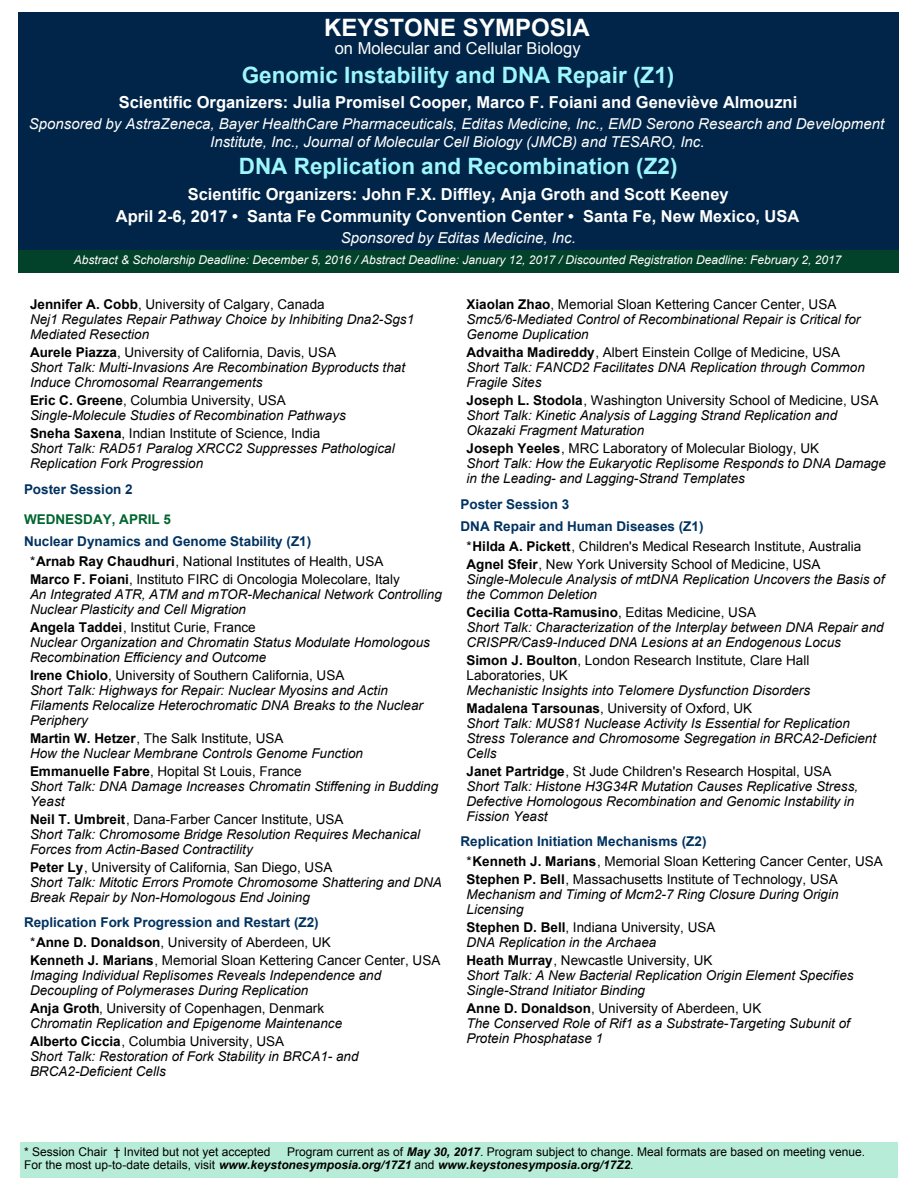
<style>
.page{position:relative;width:918px;height:1188px;background:#fff}
.page>*{position:absolute;margin:0;border:0;box-sizing:border-box;transform-origin:0 0}
.t1{font:700 24px "Arial";color:#fff}
.t2{font:700 22.5px "Arial";color:#9df7fd}
.t3{font:700 16.5px/22.5px "Arial";color:#fff;text-align:center}
.t4{font:16.5px "Arial";color:#fff}
.t5{font:italic 15px/18px "Arial";color:#fff;text-align:center}
.t6{font:italic 13.5px/15px "Arial";color:#000}
.t7{font:13.5px/18px "Arial";color:#000}
.t8{font:700 13.5px/19.5px "Arial";color:#003260}
.t9{font:700 13.5px "Arial";color:#00652e}
.t10{font:12px/13.5px "Arial";color:#000}
.t11{font:italic 12px "Arial";color:#fff}
.s1{font-weight:700;font-style:normal}
.s2{font-style:normal}
.s3{font-weight:400;color:#000}
.s4{color:#000}
.s5{font-weight:700}
.s6{font-weight:700;color:#003260}
.s7{font-weight:700;font-style:italic}
</style>
<div class="page">
<div style="left:20px;top:1142px;width:877px;height:36px;background:#b7ecd8"></div>
<div style="left:18px;top:12px;width:881px;height:238px;background:#012548"></div>
<div style="left:18px;top:250px;width:881px;height:23px;background:#02412a"></div>
<h1 class="t1" style="left:324px;top:19px;width:267px">KEYSTONE SYMPOSIA</h1>
<p class="t4" style="left:335px;top:42px;width:247px">on Molecular and Cellular Biology</p>
<h2 class="t2" style="left:242px;top:66px;width:434px">Genomic Instability and DNA Repair (Z1)</h2>
<p class="t3" style="left:119px;top:92px;width:680px">Scientific Organizers: Julia Promisel Cooper, Marco F. Foiani and Geneviève Almouzni</p>
<p class="t5" style="left:29px;top:116px;width:857px">Sponsored by AstraZeneca, Bayer HealthCare Pharmaceuticals, Editas Medicine, Inc., EMD Serono Research and Development<br>Institute, Inc., Journal of Molecular Cell Biology (JMCB) and TESARO, Inc.</p>
<h2 class="t2" style="left:239px;top:158px;width:440px">DNA Replication and Recombination (Z2)</h2>
<p class="t3" style="left:116px;top:184px;width:685px">Scientific Organizers: John F.X. Diffley, Anja Groth and Scott Keeney<br>April 2-6, 2017 • Santa Fe Community Convention Center • Santa Fe, New Mexico, USA</p>
<p class="t5" style="left:341px;top:230px;width:237px">Sponsored by Editas Medicine, Inc.</p>
<p class="t11" style="left:74px;top:255px;width:769px">Abstract &amp; Scholarship Deadline: December 5, 2016 / Abstract Deadline: January 12, 2017 / Discounted Registration Deadline: February 2, 2017</p>
<p class="t6" style="left:30px;top:298px;width:386px"><span class="s1">Jennifer A. Cobb</span><span class="s2">, University of Calgary, Canada<br></span>Nej1 Regulates Repair Pathway Choice by Inhibiting Dna2-Sgs1<br>Mediated Resection</p>
<p class="t6" style="left:30px;top:346px;width:377px"><span class="s1">Aurele Piazza</span><span class="s2">, University of California, Davis, USA<br></span>Short Talk: Multi-Invasions Are Recombination Byproducts that<br>Induce Chromosomal Rearrangements</p>
<p class="t6" style="left:30px;top:394px;width:317px"><span class="s1">Eric C. Greene</span><span class="s2">, Columbia University, USA<br></span>Single-Molecule Studies of Recombination Pathways</p>
<p class="t6" style="left:30px;top:427px;width:366px"><span class="s1">Sneha Saxena</span><span class="s2">, Indian Institute of Science, India<br></span>Short Talk: RAD51 Paralog XRCC2 Suppresses Pathological<br>Replication Fork Progression</p>
<p class="t8" style="left:24px;top:480px;width:110px">Poster Session 2</p>
<p class="t9" style="left:24px;top:514px;width:149px">WEDNESDAY, APRIL 5</p>
<p class="t8" style="left:30px;top:533px;width:355px;text-indent:-6px">Nuclear Dynamics and Genome Stability (Z1)<br><span class="s3">*</span><span class="s4">Arnab Ray Chaudhuri</span><span class="s3">, National Institutes of Health, USA</span></p>
<p class="t6" style="left:30px;top:572px;width:413px"><span class="s1">Marco F. Foiani</span><span class="s2">, Instituto FIRC di Oncologia Molecolare, Italy<br></span>An Integrated ATR, ATM and mTOR-Mechanical Network Controlling<br>Nuclear Plasticity and Cell Migration</p>
<p class="t6" style="left:30px;top:620px;width:401px"><span class="s1">Angela Taddei</span><span class="s2">, Institut Curie, France<br></span>Nuclear Organization and Chromatin Status Modulate Homologous<br>Recombination Efficiency and Outcome</p>
<p class="t6" style="left:30px;top:668px;width:395px"><span class="s1">Irene Chiolo</span><span class="s2">, University of Southern California, USA<br></span>Short Talk: Highways for Repair: Nuclear Myosins and Actin Filaments Relocalize Heterochromatic DNA Breaks to the Nuclear Periphery</p>
<p class="t6" style="left:30px;top:731px;width:335px"><span class="s1">Martin W. Hetzer</span><span class="s2">, The Salk Institute, USA<br></span>How the Nuclear Membrane Controls Genome Function</p>
<p class="t6" style="left:30px;top:764px;width:410px"><span class="s1">Emmanuelle Fabre</span><span class="s2">, Hopital St Louis, France<br></span>Short Talk: DNA Damage Increases Chromatin Stiffening in Budding<br>Yeast</p>
<p class="t6" style="left:30px;top:812px;width:392px"><span class="s1">Neil T. Umbreit</span><span class="s2">, Dana-Farber Cancer Institute, USA<br></span>Short Talk: Chromosome Bridge Resolution Requires Mechanical<br>Forces from Actin-Based Contractility</p>
<p class="t6" style="left:30px;top:860px;width:413px"><span class="s1">Peter Ly</span><span class="s2">, University of California, San Diego, USA<br></span>Short Talk: Mitotic Errors Promote Chromosome Shattering and DNA<br>Break Repair by Non-Homologous End Joining</p>
<p class="t8" style="left:30px;top:914px;width:302px;text-indent:-6px">Replication Fork Progression and Restart (Z2) <span class="s3">*</span><span class="s4">Anne D. Donaldson</span><span class="s3">, University of Aberdeen, UK</span></p>
<p class="t6" style="left:30px;top:953px;width:412px"><span class="s1">Kenneth J. Marians</span><span class="s2">, Memorial Sloan Kettering Cancer Center, USA<br></span>Imaging Individual Replisomes Reveals Independence and<br>Decoupling of Polymerases During Replication</p>
<p class="t6" style="left:30px;top:1001px;width:314px"><span class="s1">Anja Groth</span><span class="s2">, University of Copenhagen, Denmark<br></span>Chromatin Replication and Epigenome Maintenance</p>
<p class="t6" style="left:30px;top:1034px;width:330px"><span class="s1">Alberto Ciccia</span><span class="s2">, Columbia University, USA<br></span>Short Talk: Restoration of Fork Stability in BRCA1- and<br>BRCA2-Deficient Cells</p>
<p class="t6" style="left:466px;top:298px;width:395px"><span class="s1">Xiaolan Zhao</span><span class="s2">, Memorial Sloan Kettering Cancer Center, USA<br></span>Smc5/6-Mediated Control of Recombinational Repair is Critical for<br>Genome Duplication</p>
<p class="t6" style="left:466px;top:346px;width:400px"><span class="s1">Advaitha Madireddy</span><span class="s2">, Albert Einstein Collge of Medicine, USA<br></span>Short Talk: FANCD2 Facilitates DNA Replication through Common<br>Fragile Sites</p>
<p class="t6" style="left:466px;top:394px;width:413px"><span class="s1">Joseph L. Stodola</span><span class="s2">, Washington University School of Medicine, USA<br></span>Short Talk: Kinetic Analysis of Lagging Strand Replication and<br>Okazaki Fragment Maturation</p>
<p class="t6" style="left:466px;top:442px;width:421px"><span class="s1">Joseph Yeeles</span><span class="s2">, MRC Laboratory of Molecular Biology, UK<br></span>Short Talk: How the Eukaryotic Replisome Responds to DNA Damage in the Leading- and Lagging-Strand Templates</p>
<p class="t8" style="left:460px;top:494px;width:245px;line-height:22.5px">Poster Session 3<br>DNA Repair and Human Diseases (Z1)</p>
<p class="t7" style="left:466px;top:538px;width:396px">*<span class="s5">Hilda A. Pickett</span>, Children's Medical Research Institute, Australia<br><span class="s5">Agnel Sfeir</span>, New York University School of Medicine, USA</p>
<p class="t6" style="left:466px;top:572px;width:419px">Single-Molecule Analysis of mtDNA Replication Uncovers the Basis of the Common Deletion</p>
<p class="t6" style="left:466px;top:605px;width:419px"><span class="s1">Cecilia Cotta-Ramusino</span><span class="s2">, Editas Medicine, USA<br></span>Short Talk: Characterization of the Interplay between DNA Repair and<br>CRISPR/Cas9-Induced DNA Lesions at an Endogenous Locus</p>
<p class="t7" style="left:466px;top:654px;width:344px;line-height:15px"><span class="s5">Simon J. Boulton</span>, London Research Institute, Clare Hall<br>Laboratories, UK</p>
<p class="t6" style="left:466px;top:682px;width:345px;line-height:18px">Mechanistic Insights into Telomere Dysfunction Disorders<br><span class="s1">Madalena Tarsounas</span><span class="s2">, University of Oxford, UK</span></p>
<p class="t6" style="left:466px;top:716px;width:411px">Short Talk: MUS81 Nuclease Activity Is Essential for Replication<br>Stress Tolerance and Chromosome Segregation in BRCA2-Deficient<br>Cells</p>
<p class="t6" style="left:466px;top:764px;width:393px"><span class="s1">Janet Partridge</span><span class="s2">, St Jude Children's Research Hospital, USA </span>Short Talk: Histone H3G34R Mutation Causes Replicative Stress, Defective Homologous Recombination and Genomic Instability in Fission Yeast</p>
<p class="t7" style="left:466px;top:833px;width:418px;line-height:19.5px;text-indent:-6px"><span class="s6">Replication Initiation Mechanisms (Z2)<br></span>*<span class="s5">Kenneth J. Marians</span>, Memorial Sloan Kettering Cancer Center, USA</p>
<p class="t6" style="left:466px;top:872px;width:374px;text-align:justify"><span class="s1">Stephen P. Bell</span><span class="s2">, Massachusetts Institute of Technology, USA </span>Mechanism and Timing of Mcm2-7 Ring Closure During Origin Licensing</p>
<p class="t6" style="left:466px;top:920px;width:251px"><span class="s1">Stephen D. Bell</span><span class="s2">, Indiana University, USA<br></span>DNA Replication in the Archaea</p>
<p class="t6" style="left:466px;top:953px;width:389px"><span class="s1">Heath Murray</span><span class="s2">, Newcastle University, UK<br></span>Short Talk: A New Bacterial Replication Origin Element Specifies<br>Single-Strand Initiator Binding</p>
<p class="t6" style="left:466px;top:1001px;width:385px"><span class="s1">Anne D. Donaldson</span><span class="s2">, University of Aberdeen, UK<br></span>The Conserved Role of Rif1 as a Substrate-Targeting Subunit of<br>Protein Phosphatase 1</p>
<p class="t10" style="left:24px;top:1146px;width:248px">* Session Chair † Invited but not yet accepted</p>
<p class="t10" style="left:24px;top:1146px;width:842px;text-indent:263px">Program current as of <span class="s7">May 30, 2017</span>. Program subject to change. Meal formats are based on meeting venue.<br>For the most up-to-date details, visit <span class="s7">www.keystonesymposia.org/17Z1</span> and <span class="s7">www.keystonesymposia.org/17Z2</span>.</p>
</div>
